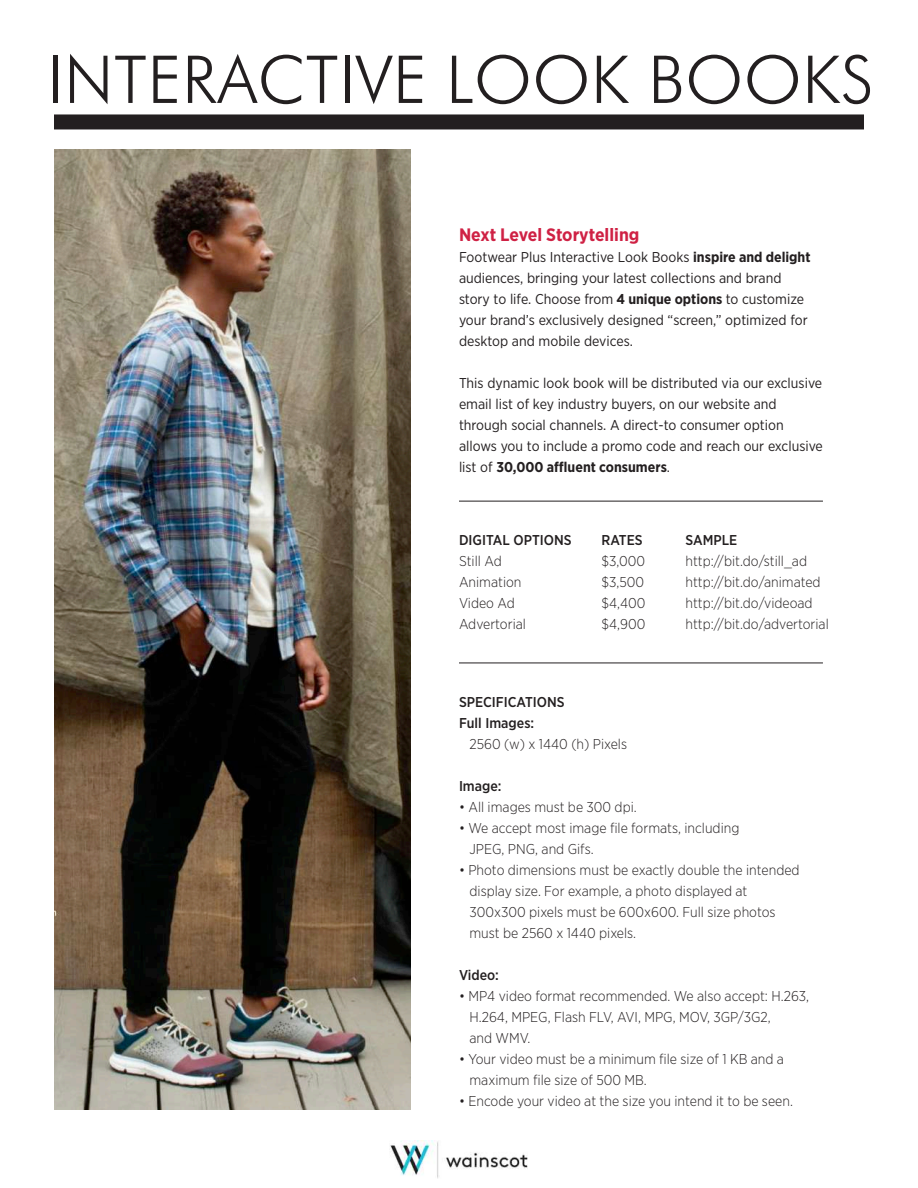
<style>
.page{position:relative;width:918px;height:1188px;background:#fff}
.page>*{position:absolute;margin:0;border:0;box-sizing:border-box;transform-origin:0 0}
.t1{font:300 66px "Futura BT";letter-spacing:.01em;color:#231f20}
.t2{font:700 18px "Gotham Narrow";color:#cf2144}
.t3{font:300 14.25px/21px "Gotham Narrow";color:#231f20}
.t4{font:14.25px/21px "Gotham Narrow";color:#231f20}
.t5{font:500 14.25px/21px "Gotham Narrow";color:#231f20}
.s1{font-weight:700}
</style>
<div class="page">
<img style="left:54px;top:150px;width:357px;height:960px">
<div style="left:54px;top:114px;width:810px;height:15px;background:#231f20"></div>
<hr style="left:459px;top:501px;width:364px;height:1px;background:#231f20">
<hr style="left:459px;top:663px;width:364px;height:1px;background:#231f20">
<img style="left:390px;top:1141px;width:138px;height:38px">
<h1 class="t1" style="left:47px;top:39px;width:828px">INTERACTIVE LOOK BOOKS</h1>
<p class="t2" style="left:459px;top:223px;width:182px">Next Level Storytelling</p>
<p class="t4" style="left:459px;top:246px;width:353px">Footwear Plus Interactive Look Books <span class="s1">inspire and delight </span>audiences, bringing your latest collections and brand story to life. Choose from <span class="s1">4 unique options</span> to customize your brand’s exclusively designed “screen,” optimized for desktop and mobile devices.</p>
<p class="t4" style="left:459px;top:372px;width:365px">This dynamic look book will be distributed via our exclusive email list of key industry buyers, on our website and through social channels. A direct-to consumer option allows you to include a promo code and reach our exclusive list of <span class="s1">30,000 affluent consumers</span>.</p>
<p class="t5" style="left:459px;top:529px;width:114px">DIGITAL OPTIONS</p>
<p class="t5" style="left:602px;top:529px;width:43px">RATES</p>
<p class="t5" style="left:686px;top:529px;width:53px">SAMPLE</p>
<p class="t3" style="left:459px;top:550px;width:44px">Still Ad</p>
<p class="t3" style="left:602px;top:550px;width:45px">$3,000</p>
<p class="t3" style="left:686px;top:550px;width:123px">http://bit.do/still_ad</p>
<p class="t3" style="left:459px;top:571px;width:64px">Animation</p>
<p class="t3" style="left:602px;top:571px;width:44px">$3,500</p>
<p class="t3" style="left:686px;top:571px;width:137px">http://bit.do/animated</p>
<p class="t3" style="left:459px;top:592px;width:57px">Video Ad</p>
<p class="t3" style="left:602px;top:592px;width:45px">$4,400</p>
<p class="t3" style="left:686px;top:592px;width:129px">http://bit.do/videoad</p>
<p class="t3" style="left:459px;top:613px;width:69px">Advertorial</p>
<p class="t3" style="left:602px;top:613px;width:45px">$4,900</p>
<p class="t3" style="left:686px;top:613px;width:145px">http://bit.do/advertorial</p>
<p class="t5" style="left:459px;top:692px;width:107px">SPECIFICATIONS<br>Full Images:</p>
<p class="t3" style="left:470px;top:734px;width:159px">2560 (w) x 1440 (h) Pixels</p>
<p class="t5" style="left:459px;top:776px;width:44px">Image:</p>
<p class="t3" style="left:459px;top:797px;width:179px">• All images must be 300 dpi.</p>
<p class="t3" style="left:470px;top:818px;width:271px;text-indent:-11px">• We accept most image file formats, including<br>JPEG, PNG, and Gifs.</p>
<p class="t3" style="left:470px;top:860px;width:332px;text-indent:-11px">• Photo dimensions must be exactly double the intended display size. For example, a photo displayed at 300x300 pixels must be 600x600. Full size photos must be 2560 x 1440 pixels.</p>
<p class="t5" style="left:459px;top:965px;width:41px">Video:</p>
<p class="t3" style="left:470px;top:986px;width:341px;text-indent:-11px">• MP4 video format recommended. We also accept: H.263,<br>H.264, MPEG, Flash FLV, AVI, MPG, MOV, 3GP/3G2,<br>and WMV.</p>
<p class="t3" style="left:470px;top:1049px;width:316px;text-indent:-11px">• Your video must be a minimum file size of 1 KB and a maximum file size of 500 MB.</p>
<p class="t3" style="left:459px;top:1091px;width:335px">• Encode your video at the size you intend it to be seen.</p>
</div>
